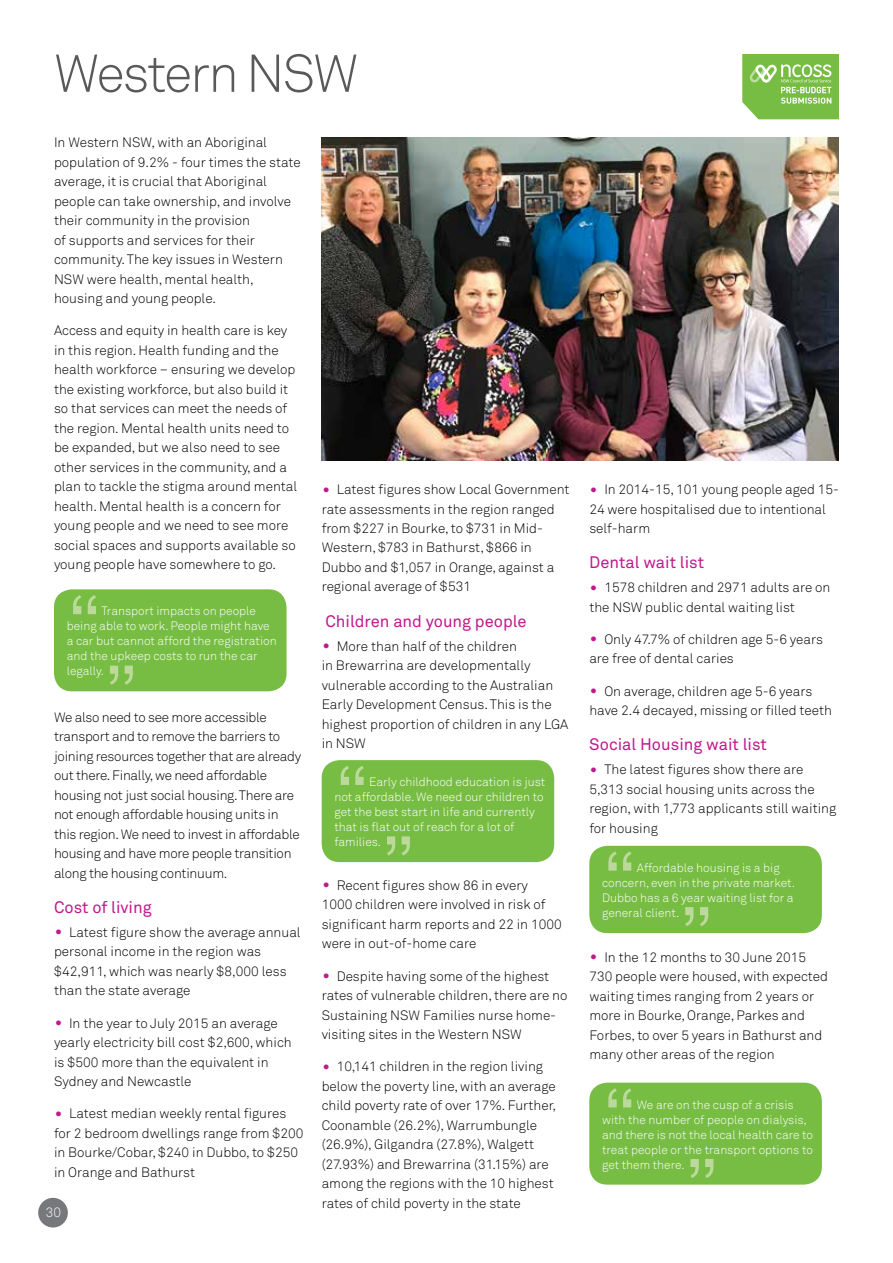
<style>
.page{position:relative;width:893px;height:1263px;background:#fff}
.page>*{position:absolute;margin:0;border:0;box-sizing:border-box;transform-origin:0 0}
.t1{font:300 90px "Akkurat";color:#bad99b}
.t2{font:300 52.5px "Akkurat";letter-spacing:-.04em;color:#58595b}
.t3{font:16.5px "Akkurat";color:#c0198d}
.t4{font:300 13.5px/19.5px "Akkurat";color:#000}
.t5{font:300 13.5px/19.5px "Akkurat";letter-spacing:-.02em;color:#000}
.t6{font:300 13.5px "Akkurat";color:#fff}
.t7{font:300 12px/15px "Akkurat";color:#fff}
.s1{font-size:21px;color:#c0198d}
</style>
<div class="page">
<div style="left:38px;top:1198px;width:30px;height:29px;background:#77787b;border-radius:50%"></div>
<svg style="left:742px;top:54px;width:97px;height:65px;background:#8bc65f"></svg>
<img style="left:322px;top:137px;width:517px;height:324px">
<div style="left:54px;top:589px;width:233px;height:102px;background:#77bd43;border-radius:18px"></div>
<div style="left:322px;top:760px;width:232px;height:102px;background:#77bd43;border-radius:18px"></div>
<div style="left:589px;top:846px;width:233px;height:87px;background:#77bd43;border-radius:18px"></div>
<div style="left:589px;top:1083px;width:233px;height:101px;background:#77bd43;border-radius:18px"></div>
<h2 class="t2" style="left:54px;top:42px;width:306px">Western NSW</h2>
<p class="t4" style="left:54px;top:133px;width:248px">In Western NSW, with an Aboriginal population of 9.2% - four times the state average, it is crucial that Aboriginal people can take ownership, and involve their community in the provision<br>of supports and services for their community. The key issues in Western NSW were health, mental health, housing and young people.</p>
<p class="t4" style="left:54px;top:321px;width:245px">Access and equity in health care is key in this region. Health funding and the health workforce – ensuring we develop the existing workforce, but also build it so that services can meet the needs of the region. Mental health units need to be expanded, but we also need to see other services in the community, and a plan to tackle the stigma around mental health. Mental health is a concern for young people and we need to see more social spaces and supports available so young people have somewhere to go.</p>
<h1 class="t1" style="left:67px;top:576px;width:36px">“</h1>
<p class="t7" style="left:67px;top:604px;width:211px;text-indent:35px">Transport impacts on people being able to work. People might have a car but cannot afford the registration and the upkeep costs to run the car legally.</p>
<h1 class="t1" style="left:104px;top:645px;width:35px">”</h1>
<p class="t5" style="left:54px;top:707px;width:249px">We also need to see more accessible transport and to remove the barriers to joining resources together that are already out there. Finally, we need affordable housing not just social housing. There are not enough affordable housing units in this region. We need to invest in affordable housing and have more people transition along the housing continuum.</p>
<p class="t3" style="left:54px;top:898px;width:99px">Cost of living</p>
<p class="t4" style="left:54px;top:922px;width:248px"><span class="s1">•</span> Latest figure show the average annual personal income in the region was $42,911, which was nearly $8,000 less than the state average</p>
<p class="t4" style="left:54px;top:1013px;width:239px"><span class="s1">•</span> In the year to July 2015 an average yearly electricity bill cost $2,600, which is $500 more than the equivalent in Sydney and Newcastle</p>
<p class="t4" style="left:54px;top:1104px;width:251px"><span class="s1">•</span> Latest median weekly rental figures for 2 bedroom dwellings range from $200 in Bourke/Cobar, $240 in Dubbo, to $250 in Orange and Bathurst</p>
<p class="t6" style="left:46px;top:1204px;width:17px">30</p>
<p class="t4" style="left:322px;top:480px;width:249px"><span class="s1">•</span> Latest figures show Local Government rate assessments in the region ranged from $227 in Bourke, to $731 in Mid-Western, $783 in Bathurst, $866 in Dubbo and $1,057 in Orange, against a regional average of $531</p>
<p class="t3" style="left:325px;top:611px;width:203px">Children and young people</p>
<p class="t4" style="left:322px;top:636px;width:248px"><span class="s1">•</span> More than half of the children<br>in Brewarrina are developmentally vulnerable according to the Australian<br>Early Development Census. This is the highest proportion of children in any LGA in NSW</p>
<h1 class="t1" style="left:334px;top:747px;width:36px">“</h1>
<p class="t7" style="left:334px;top:775px;width:212px;text-indent:35px">Early childhood education is just not affordable. We need our children to get the best start in life and currently that is flat out of reach for a lot of families.</p>
<h1 class="t1" style="left:381px;top:816px;width:35px">”</h1>
<p class="t4" style="left:322px;top:876px;width:242px"><span class="s1">•</span> Recent figures show 86 in every 1000 children were involved in risk of significant harm reports and 22 in 1000 were in out-of-home care</p>
<p class="t4" style="left:322px;top:966px;width:247px"><span class="s1">•</span> Despite having some of the highest rates of vulnerable children, there are no Sustaining NSW Families nurse home&shy;visiting sites in the Western NSW</p>
<p class="t4" style="left:322px;top:1057px;width:236px"><span class="s1">•</span> 10,141 children in the region living below the poverty line, with an average child poverty rate of over 17%. Further, Coonamble (26.2%), Warrumbungle (26.9%), Gilgandra (27.8%), Walgett (27.93%) and Brewarrina (31.15%) are among the regions with the 10 highest rates of child poverty in the state</p>
<p class="t4" style="left:589px;top:480px;width:251px"><span class="s1">•</span> In 2014-15, 101 young people aged 15-<br>24 were hospitalised due to intentional self-harm</p>
<p class="t3" style="left:589px;top:553px;width:116px">Dental wait list</p>
<p class="t4" style="left:589px;top:578px;width:243px"><span class="s1">•</span> 1578 children and 2971 adults are on the NSW public dental waiting list</p>
<p class="t4" style="left:589px;top:630px;width:235px"><span class="s1">•</span> Only 47.7% of children age 5-6 years are free of dental caries</p>
<p class="t4" style="left:589px;top:681px;width:244px"><span class="s1">•</span> On average, children age 5-6 years have 2.4 decayed, missing or filled teeth</p>
<p class="t3" style="left:589px;top:735px;width:179px">Social Housing wait list</p>
<p class="t4" style="left:589px;top:760px;width:248px"><span class="s1">•</span> The latest figures show there are<br>5,313 social housing units across the region, with 1,773 applicants still waiting for housing</p>
<h1 class="t1" style="left:602px;top:832px;width:36px">“</h1>
<p class="t7" style="left:602px;top:860px;width:195px;text-indent:35px">Affordable housing is a big concern, even in the private market.<br>Dubbo has a 6 year waiting list for a general client.</p>
<h1 class="t1" style="left:679px;top:886px;width:35px">”</h1>
<p class="t4" style="left:589px;top:947px;width:240px"><span class="s1">•</span> In the 12 months to 30 June 2015<br>730 people were housed, with expected waiting times ranging from 2 years or more in Bourke, Orange, Parkes and Forbes, to over 5 years in Bathurst and many other areas of the region</p>
<h1 class="t1" style="left:602px;top:1069px;width:36px">“</h1>
<p class="t7" style="left:602px;top:1097px;width:213px;text-indent:35px">We are on the cusp of a crisis with the number of people on dialysis, and there is not the local health care to treat people or the transport options to get them there.</p>
<h1 class="t1" style="left:685px;top:1138px;width:35px">”</h1>
</div>
